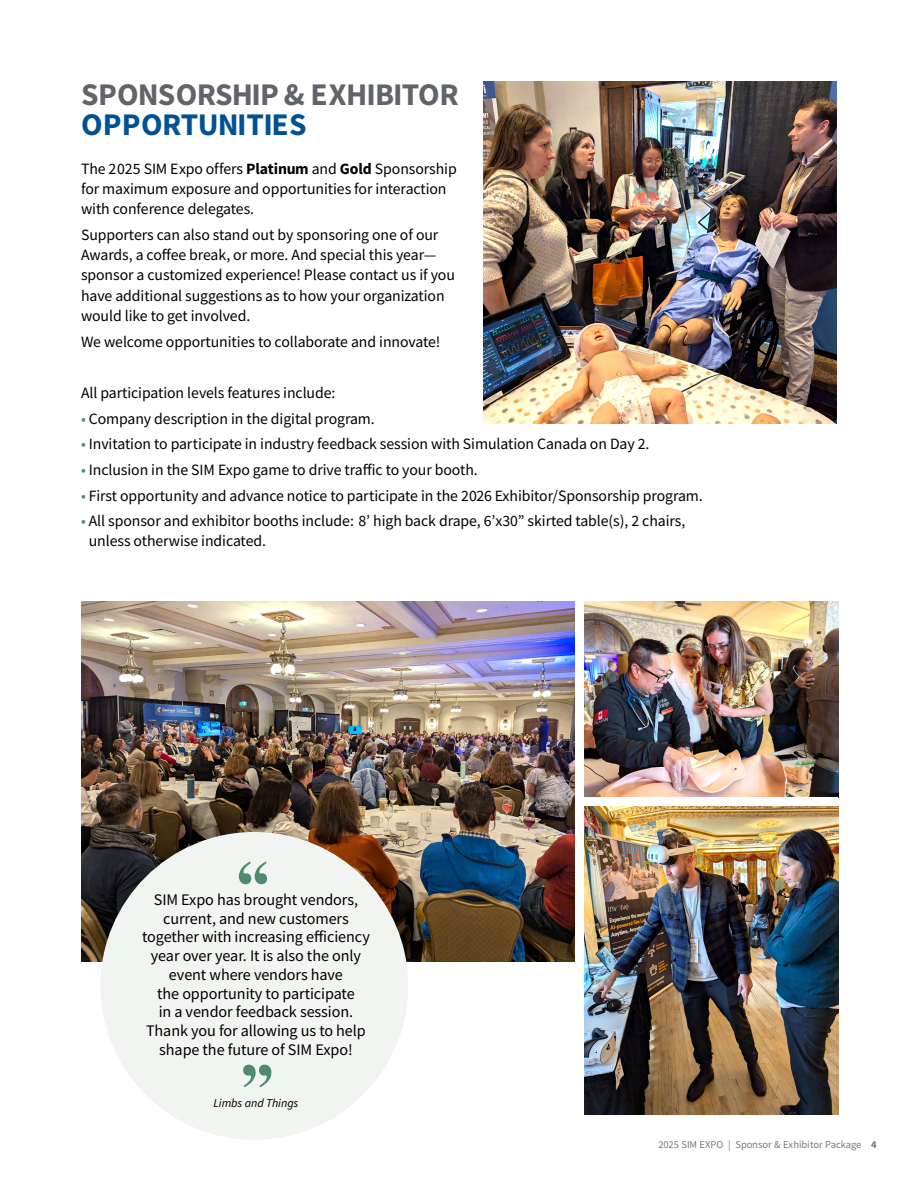
<style>
.page{position:relative;width:918px;height:1188px;background:#fff}
.page>*{position:absolute;margin:0;border:0;box-sizing:border-box;transform-origin:0 0}
.t1{font:700 67.5px "Times";color:#4f8b6d}
.t2{font:700 31.5px "Source Sans Pro";letter-spacing:-.03em;color:#61646a}
.t3{font:700 31.5px "Source Sans Pro";letter-spacing:-.01em;color:#005295}
.t4{font:16.2px/18.8px "Source Sans Pro";letter-spacing:-.005em;color:#000;text-align:center}
.t5{font:15.75px/20.2px "Source Sans Pro";letter-spacing:-.005em;color:#000}
.t6{font:italic 12px "Source Sans Pro";letter-spacing:-.005em;color:#000}
.t7{font:10.5px "Source Sans Pro";letter-spacing:-.01em;color:#77787b}
.s1{font-weight:700}
.s2{color:#4f8b6d}
</style>
<div class="page">
<img style="left:81px;top:602px;width:494px;height:360px">
<img style="left:584px;top:807px;width:254px;height:308px">
<img style="left:584px;top:602px;width:254px;height:195px">
<img style="left:483px;top:81px;width:354px;height:342px">
<div style="left:100px;top:832px;width:308px;height:308px;background:#f1f4f1;border-radius:50%"></div>
<h2 class="t2" style="left:81px;top:73px;width:379px">SPONSORSHIP &amp; EXHIBITOR</h2>
<h2 class="t3" style="left:81px;top:103px;width:227px">OPPORTUNITIES</h2>
<p class="t5" style="left:81px;top:158px;width:377px">The 2025 SIM Expo offers <span class="s1">Platinum</span> and <span class="s1">Gold</span> Sponsorship for maximum exposure and opportunities for interaction with conference delegates.</p>
<p class="t5" style="left:81px;top:225px;width:375px">Supporters can also stand out by sponsoring one of our Awards, a coffee break, or more. And special this year— sponsor a customized experience! Please contact us if you have additional suggestions as to how your organization would like to get involved.</p>
<p class="t5" style="left:81px;top:331px;width:361px">We welcome opportunities to collaborate and innovate!</p>
<p class="t5" style="left:81px;top:383px;width:256px">All participation levels features include:</p>
<p class="t5" style="left:81px;top:408px;width:295px"><span class="s2">•</span> Company description in the digital program.</p>
<p class="t5" style="left:81px;top:434px;width:570px"><span class="s2">•</span> Invitation to participate in industry feedback session with Simulation Canada on Day 2.</p>
<p class="t5" style="left:81px;top:459px;width:398px"><span class="s2">•</span> Inclusion in the SIM Expo game to drive traffic to your booth.</p>
<p class="t5" style="left:81px;top:485px;width:623px"><span class="s2">•</span> First opportunity and advance notice to participate in the 2026 Exhibitor/Sponsorship program.</p>
<p class="t5" style="left:89px;top:511px;width:598px;text-indent:-8px"><span class="s2">•</span> All sponsor and exhibitor booths include: 8’ high back drape, 6’x30” skirted table(s), 2 chairs, unless otherwise indicated.</p>
<h1 class="t1" style="left:234px;top:821px;width:40px">‘‘</h1>
<p class="t4" style="left:142px;top:890px;width:229px">SIM Expo has brought vendors, current, and new customers together with increasing efficiency year over year. It is also the only event where vendors have<br>the opportunity to participate<br>in a vendor feedback session.<br>Thank you for allowing us to help shape the future of SIM Expo!</p>
<h1 class="t1" style="left:238px;top:1024px;width:40px">’’</h1>
<p class="t6" style="left:213px;top:1095px;width:87px">Limbs and Things</p>
<p class="t7" style="left:659px;top:1137px;width:220px">2025 SIM EXPO | Sponsor &amp; Exhibitor Package <span class="s1">4</span></p>
</div>
